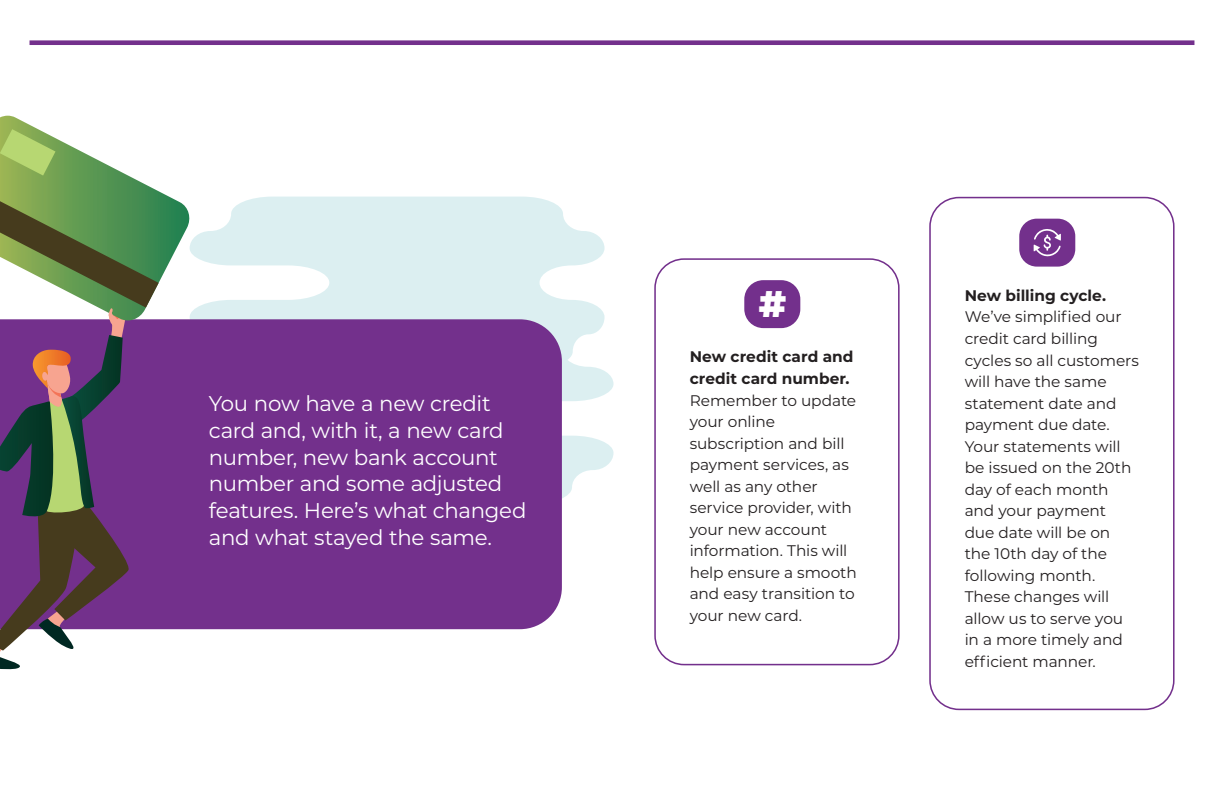
<style>
.page{position:relative;width:1224px;height:792px;background:#fff}
.page>*{position:absolute;margin:0;border:0;box-sizing:border-box;transform-origin:0 0}
.t1{font:900 37px "Montserrat";color:#fff}
.t2{font:21.4px/26.6px "Montserrat";letter-spacing:-.015em;color:#fff}
.t3{font:15.4px/21.6px "Montserrat";letter-spacing:-.005em;color:#231f20}
.t4{font:700 15.4px/21.6px "Montserrat";color:#231f20}
</style>
<div class="page">
<svg style="left:192px;top:197px;width:422px;height:301px;fill:#dceff1"></svg>
<div style="left:30px;top:40px;width:1164px;height:5px;background:#73308c"></div>
<div style="left:159px;top:319px;width:403px;height:310px;background:#73308c"></div>
<svg style="left:0;top:116px;width:192px;height:207px"></svg>
<svg style="left:0;top:129px;width:56px;height:47px;background:#a3c468"></svg>
<svg style="left:0;top:201px;width:159px;height:469px;background:#766475"></svg>
<div style="left:929px;top:197px;width:246px;height:513px;border:2px solid #73308c;border-radius:29px"></div>
<div style="left:1019px;top:219px;width:56px;height:48px;background:#73308c;border-radius:18px"></div>
<div style="left:654px;top:258px;width:246px;height:407px;border:2px solid #73308c;border-radius:29px"></div>
<div style="left:744px;top:280px;width:56px;height:48px;background:#73308c;border-radius:19px"></div>
<svg style="left:1034px;top:229px;width:27px;height:28px"></svg>
<h2 class="t2" style="left:209px;top:390px;width:319px">You now have a new credit card and, with it, a new card number, new bank account number and some adjusted features. Here’s what changed and what stayed the same.</h2>
<h1 class="t1" style="left:759px;top:276px;width:29px">#</h1>
<p class="t4" style="left:690px;top:345px;width:165px">New credit card and credit card number.</p>
<p class="t3" style="left:690px;top:389px;width:169px">Remember to update your online subscription and bill payment services, as well as any other service provider, with your new account information. This will help ensure a smooth and easy transition to your new card.</p>
<p class="t4" style="left:965px;top:284px;width:143px">New billing cycle.</p>
<p class="t3" style="left:965px;top:306px;width:176px">We’ve simplified our credit card billing cycles so all customers will have the same statement date and payment due date.<br>Your statements will be issued on the 20th day of each month and your payment due date will be on the 10th day of the following month.<br>These changes will allow us to serve you in a more timely and efficient manner.</p>
</div>
